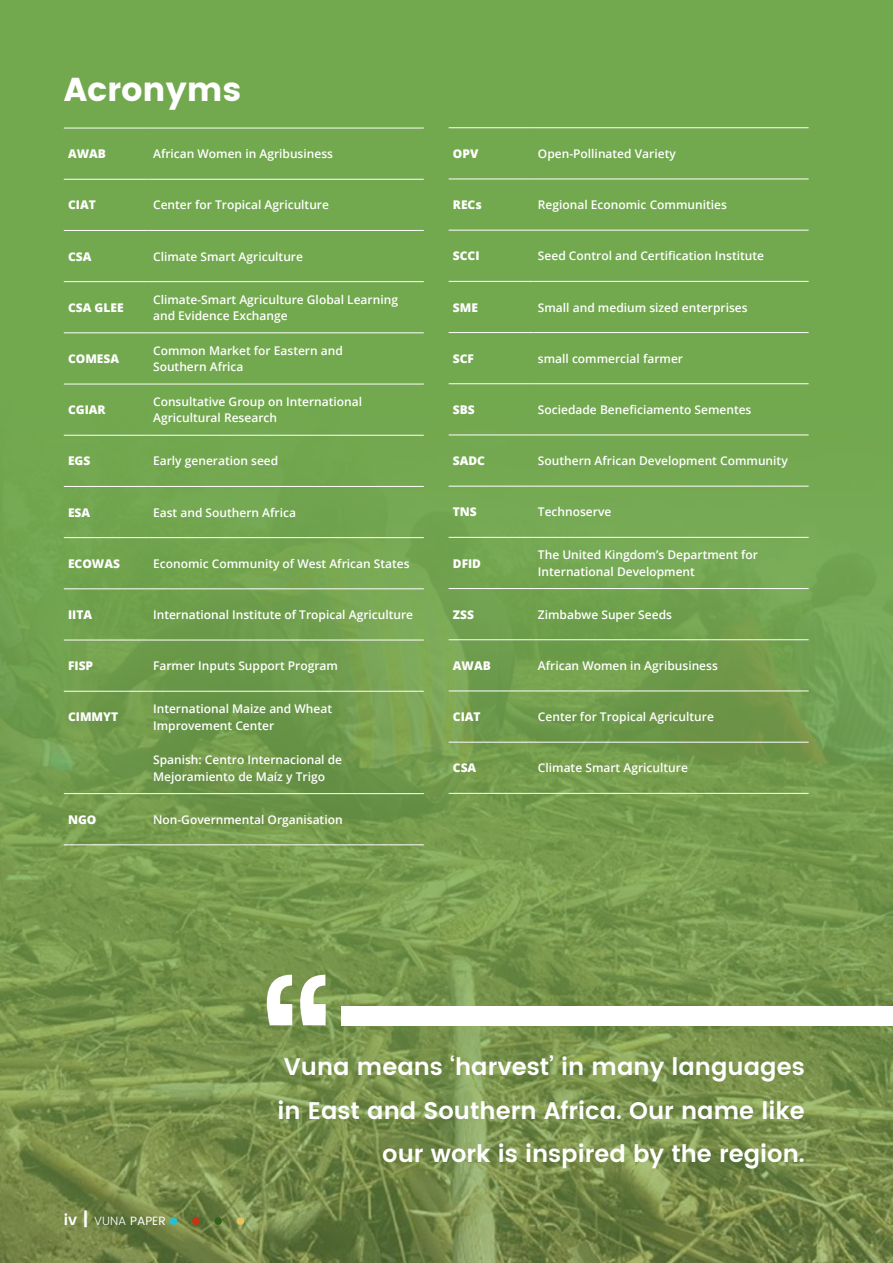
<style>
.page{position:relative;width:893px;height:1263px;background:#72a84e}
.page>*{position:absolute;margin:0;border:0;box-sizing:border-box;transform-origin:0 0}
.t1{font:33px "Poppins";color:#fff}
.t2{font:600 24px/43px "Poppins";color:#fff;text-align:right}
.Acronym_text{font:600 12px/16.5px "Open Sans";color:#fff}
.Acronym_text-2{font:800 12px "Open Sans";color:#fff}
.t3{font:12px "Poppins";color:#fff}
.s1{font-weight:600;font-size:15px}
.s2{font-weight:600;font-size:18px}
.s3{font-weight:300}
</style>
<div class="page">
<img style="left:0;top:332px;width:893px;height:931px">
<hr style="left:64px;top:128px;width:85px;height:1px;background:#fff">
<hr style="left:149px;top:128px;width:275px;height:1px;background:#fff">
<hr style="left:64px;top:179px;width:85px;height:1px;background:#fff">
<hr style="left:149px;top:179px;width:275px;height:1px;background:#fff">
<hr style="left:64px;top:230px;width:85px;height:1px;background:#fff">
<hr style="left:149px;top:230px;width:275px;height:1px;background:#fff">
<hr style="left:64px;top:281px;width:85px;height:1px;background:#fff">
<hr style="left:149px;top:281px;width:275px;height:1px;background:#fff">
<hr style="left:64px;top:333px;width:85px;height:1px;background:#fff">
<hr style="left:149px;top:333px;width:275px;height:1px;background:#fff">
<hr style="left:64px;top:384px;width:85px;height:1px;background:#fff">
<hr style="left:149px;top:384px;width:275px;height:1px;background:#fff">
<hr style="left:64px;top:435px;width:85px;height:1px;background:#fff">
<hr style="left:149px;top:435px;width:275px;height:1px;background:#fff">
<hr style="left:64px;top:486px;width:85px;height:1px;background:#fff">
<hr style="left:149px;top:486px;width:275px;height:1px;background:#fff">
<hr style="left:64px;top:537px;width:85px;height:1px;background:#fff">
<hr style="left:149px;top:537px;width:275px;height:1px;background:#fff">
<hr style="left:64px;top:589px;width:85px;height:1px;background:#fff">
<hr style="left:149px;top:589px;width:275px;height:1px;background:#fff">
<hr style="left:64px;top:640px;width:85px;height:1px;background:#fff">
<hr style="left:149px;top:640px;width:275px;height:1px;background:#fff">
<hr style="left:64px;top:691px;width:85px;height:1px;background:#fff">
<hr style="left:149px;top:691px;width:275px;height:1px;background:#fff">
<hr style="left:64px;top:793px;width:85px;height:1px;background:#fff">
<hr style="left:149px;top:793px;width:275px;height:1px;background:#fff">
<hr style="left:64px;top:844px;width:85px;height:1px;background:#fff">
<hr style="left:149px;top:844px;width:275px;height:1px;background:#fff">
<div style="left:341px;top:1006px;width:552px;height:20px;background:#fff"></div>
<svg style="left:267px;top:975px;width:59px;height:50px;background:#ced8bd"></svg>
<hr style="left:449px;top:127px;width:85px;height:1px;background:#fff">
<hr style="left:534px;top:127px;width:275px;height:1px;background:#fff">
<hr style="left:449px;top:179px;width:85px;height:1px;background:#fff">
<hr style="left:534px;top:179px;width:275px;height:1px;background:#fff">
<hr style="left:449px;top:230px;width:85px;height:1px;background:#fff">
<hr style="left:534px;top:230px;width:275px;height:1px;background:#fff">
<hr style="left:449px;top:281px;width:85px;height:1px;background:#fff">
<hr style="left:534px;top:281px;width:275px;height:1px;background:#fff">
<hr style="left:449px;top:332px;width:85px;height:1px;background:#fff">
<hr style="left:534px;top:332px;width:275px;height:1px;background:#fff">
<hr style="left:449px;top:383px;width:85px;height:1px;background:#fff">
<hr style="left:534px;top:383px;width:275px;height:1px;background:#fff">
<hr style="left:449px;top:435px;width:85px;height:1px;background:#fff">
<hr style="left:534px;top:435px;width:275px;height:1px;background:#fff">
<hr style="left:449px;top:486px;width:85px;height:1px;background:#fff">
<hr style="left:534px;top:486px;width:275px;height:1px;background:#fff">
<hr style="left:449px;top:537px;width:85px;height:1px;background:#fff">
<hr style="left:534px;top:537px;width:275px;height:1px;background:#fff">
<hr style="left:449px;top:588px;width:85px;height:1px;background:#fff">
<hr style="left:534px;top:588px;width:275px;height:1px;background:#fff">
<hr style="left:449px;top:639px;width:85px;height:1px;background:#fff">
<hr style="left:534px;top:639px;width:275px;height:1px;background:#fff">
<hr style="left:449px;top:691px;width:85px;height:1px;background:#fff">
<hr style="left:534px;top:691px;width:275px;height:1px;background:#fff">
<hr style="left:449px;top:742px;width:85px;height:1px;background:#fff">
<hr style="left:534px;top:742px;width:275px;height:1px;background:#fff">
<hr style="left:449px;top:793px;width:85px;height:1px;background:#fff">
<hr style="left:534px;top:793px;width:275px;height:1px;background:#fff">
<svg style="left:170px;top:1217px;width:7px;height:8px"></svg>
<svg style="left:214px;top:1217px;width:8px;height:8px"></svg>
<svg style="left:192px;top:1217px;width:8px;height:8px"></svg>
<svg style="left:237px;top:1217px;width:7px;height:8px"></svg>
<h1 class="t1" style="left:64px;top:70px;width:179px">Acronyms</h1>
<p class="Acronym_text-2" style="left:68px;top:145px;width:39px">AWAB</p>
<p class="Acronym_text" style="left:153px;top:145px;width:181px">African Women in Agribusiness</p>
<p class="Acronym_text-2" style="left:68px;top:196px;width:29px">CIAT</p>
<p class="Acronym_text" style="left:153px;top:197px;width:177px">Center for Tropical Agriculture</p>
<p class="Acronym_text-2" style="left:68px;top:247px;width:25px">CSA</p>
<p class="Acronym_text" style="left:153px;top:248px;width:151px">Climate Smart Agriculture</p>
<p class="Acronym_text-2" style="left:68px;top:298px;width:57px">CSA GLEE</p>
<p class="Acronym_text" style="left:153px;top:291px;width:246px">Climate-Smart Agriculture Global Learning and Evidence Exchange</p>
<p class="Acronym_text-2" style="left:68px;top:349px;width:53px">COMESA</p>
<p class="Acronym_text" style="left:153px;top:342px;width:191px">Common Market for Eastern and<br>Southern Africa</p>
<p class="Acronym_text-2" style="left:68px;top:401px;width:39px">CGIAR</p>
<p class="Acronym_text" style="left:153px;top:393px;width:211px">Consultative Group on International<br>Agricultural Research</p>
<p class="Acronym_text-2" style="left:68px;top:452px;width:24px">EGS</p>
<p class="Acronym_text" style="left:153px;top:453px;width:127px">Early generation seed</p>
<p class="Acronym_text-2" style="left:68px;top:503px;width:24px">ESA</p>
<p class="Acronym_text" style="left:153px;top:504px;width:144px">East and Southern Africa</p>
<p class="Acronym_text-2" style="left:68px;top:554px;width:54px">ECOWAS</p>
<p class="Acronym_text" style="left:153px;top:555px;width:258px">Economic Community of West African States</p>
<p class="Acronym_text-2" style="left:68px;top:605px;width:26px">IITA</p>
<p class="Acronym_text" style="left:153px;top:606px;width:262px">International Institute of Tropical Agriculture</p>
<p class="Acronym_text-2" style="left:68px;top:657px;width:27px">FISP</p>
<p class="Acronym_text" style="left:153px;top:657px;width:186px">Farmer Inputs Support Program</p>
<p class="Acronym_text-2" style="left:68px;top:708px;width:52px">CIMMYT</p>
<p class="Acronym_text" style="left:153px;top:700px;width:180px">International Maize and Wheat<br>Improvement Center</p>
<p class="Acronym_text" style="left:153px;top:751px;width:191px">Spanish: Centro Internacional de<br>Mejoramiento de Maíz y Trigo</p>
<p class="Acronym_text-2" style="left:68px;top:810px;width:30px">NGO</p>
<p class="Acronym_text" style="left:153px;top:811px;width:191px">Non-Governmental Organisation</p>
<p class="Acronym_text-2" style="left:453px;top:144px;width:27px">OPV</p>
<p class="Acronym_text" style="left:538px;top:145px;width:139px">Open-Pollinated Variety</p>
<p class="Acronym_text-2" style="left:453px;top:196px;width:30px">RECs</p>
<p class="Acronym_text" style="left:538px;top:196px;width:191px">Regional Economic Communities</p>
<p class="Acronym_text-2" style="left:453px;top:247px;width:28px">SCCI</p>
<p class="Acronym_text" style="left:538px;top:247px;width:228px">Seed Control and Certification Institute</p>
<p class="Acronym_text-2" style="left:453px;top:298px;width:27px">SME</p>
<p class="Acronym_text" style="left:538px;top:299px;width:211px">Small and medium sized enterprises</p>
<p class="Acronym_text-2" style="left:453px;top:349px;width:23px">SCF</p>
<p class="Acronym_text" style="left:538px;top:350px;width:147px">small commercial farmer</p>
<p class="Acronym_text-2" style="left:453px;top:400px;width:23px">SBS</p>
<p class="Acronym_text" style="left:538px;top:401px;width:215px">Sociedade Beneficiamento Sementes</p>
<p class="Acronym_text-2" style="left:453px;top:452px;width:34px">SADC</p>
<p class="Acronym_text" style="left:538px;top:452px;width:251px">Southern African Development Community</p>
<p class="Acronym_text-2" style="left:453px;top:503px;width:26px">TNS</p>
<p class="Acronym_text" style="left:538px;top:503px;width:75px">Technoserve</p>
<p class="Acronym_text-2" style="left:453px;top:554px;width:30px">DFID</p>
<p class="Acronym_text" style="left:538px;top:546px;width:222px">The United Kingdom’s Department for<br>International Development</p>
<p class="Acronym_text-2" style="left:453px;top:605px;width:23px">ZSS</p>
<p class="Acronym_text" style="left:538px;top:606px;width:136px">Zimbabwe Super Seeds</p>
<p class="Acronym_text-2" style="left:453px;top:656px;width:39px">AWAB</p>
<p class="Acronym_text" style="left:538px;top:657px;width:181px">African Women in Agribusiness</p>
<p class="Acronym_text-2" style="left:453px;top:708px;width:29px">CIAT</p>
<p class="Acronym_text" style="left:538px;top:708px;width:177px">Center for Tropical Agriculture</p>
<p class="Acronym_text-2" style="left:453px;top:759px;width:25px">CSA</p>
<p class="Acronym_text" style="left:538px;top:759px;width:151px">Climate Smart Agriculture</p>
<p class="t3" style="left:64px;top:1212px;width:103px"><span class="s1">iv</span> <span class="s2">|</span> <span class="s3">VUNA</span> PAPER</p>
<p class="t2" style="left:278px;top:1046px;width:529px">Vuna means ‘harvest’ in many languages in East and Southern Africa. Our name like our work is inspired by the region.</p>
</div>
